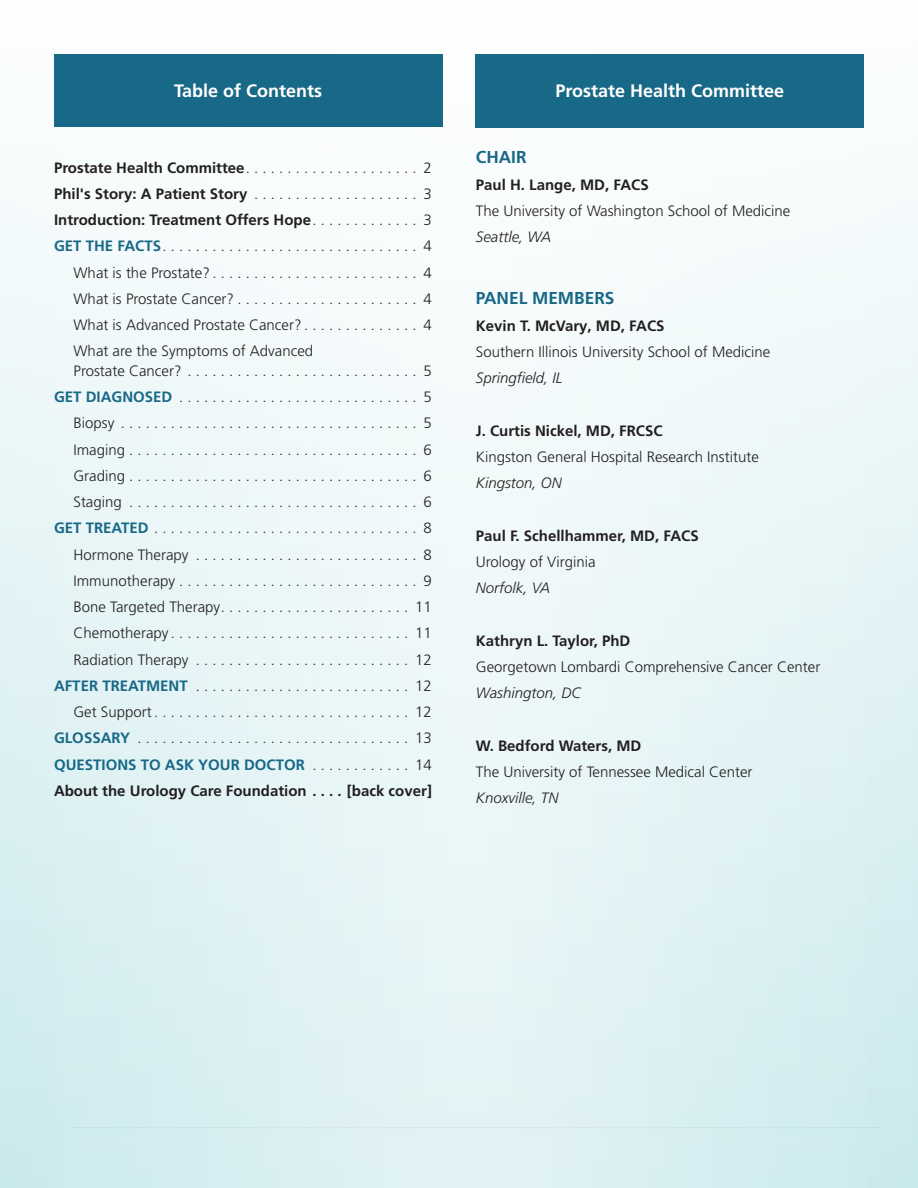
<style>
.page{position:relative;width:918px;height:1188px;background:#fff}
.page>*{position:absolute;margin:0;border:0;box-sizing:border-box;transform-origin:0 0}
.t1{font:700 18px "Frutiger LT Pro";color:#fff}
.Subhead1{font:700 17.25px "Frutiger LT Pro";color:#186887}
.TOC{font:300 15px/19.5px "Frutiger LT Pro";color:#231f20}
.Body1{font:300 15px "Frutiger LT Pro";color:#231f20}
.TOC_Blue_Cap{font:300 15px "Frutiger LT Pro";color:#231f20}
.Body1-2{font:700 15px "Frutiger LT Pro";color:#231f20}
.TOCBlkBold{font:700 15px "Frutiger LT Pro";color:#231f20}
.TOC-2{font:700 15px "Frutiger LT Pro";color:#231f20}
.Body1-3{font:italic 300 15px "Frutiger LT Pro";color:#231f20}
.TOC_Blue_Cap-2{font:700 15px "Frutiger LT Pro";color:#186887}
.s1{font-weight:300}
.s2{font-weight:700;color:#186887}
.s3{font-weight:300;color:#231f20}
</style>
<div class="page">
<div style="left:0;top:0;width:918px;height:1188px;background:linear-gradient(to bottom,#fdfefe,#d7eef1)"></div>
<div style="left:54px;top:54px;width:388px;height:73px;background:#186887"></div>
<div style="left:476px;top:54px;width:388px;height:73px;background:#186887"></div>
<p class="t1" style="left:174px;top:80px;width:150px">Table of Contents</p>
<p class="TOC-2" style="left:54px;top:159px;width:379px">Prostate Health Committee <span class="s1">. . . . . . . . . . . . . . . . . . . . . 2</span></p>
<p class="TOCBlkBold" style="left:54px;top:185px;width:379px">Phil's Story: A Patient Story <span class="s1">. . . . . . . . . . . . . . . . . . . . 3</span></p>
<p class="TOCBlkBold" style="left:54px;top:211px;width:379px">Introduction: Treatment Offers Hope <span class="s1">. . . . . . . . . . . . . 3</span></p>
<p class="TOC_Blue_Cap" style="left:54px;top:237px;width:379px"><span class="s2">GET THE FACTS</span> . . . . . . . . . . . . . . . . . . . . . . . . . . . . . . . 4</p>
<p class="TOC" style="left:74px;top:263px;width:360px">What is the Prostate? . . . . . . . . . . . . . . . . . . . . . . . . . 4</p>
<p class="TOC" style="left:74px;top:289px;width:360px">What is Prostate Cancer? . . . . . . . . . . . . . . . . . . . . . . 4</p>
<p class="TOC" style="left:74px;top:315px;width:360px">What is Advanced Prostate Cancer? . . . . . . . . . . . . . . 4</p>
<p class="TOC" style="left:74px;top:342px;width:360px">What are the Symptoms of Advanced<br>Prostate Cancer? . . . . . . . . . . . . . . . . . . . . . . . . . . . . 5</p>
<p class="TOC" style="left:54px;top:387px;width:379px"><span class="s2">GET DIAGNOSED</span> . . . . . . . . . . . . . . . . . . . . . . . . . . . . . 5</p>
<p class="TOC" style="left:74px;top:414px;width:360px">Biopsy . . . . . . . . . . . . . . . . . . . . . . . . . . . . . . . . . . . . 5</p>
<p class="TOC" style="left:74px;top:440px;width:360px">Imaging . . . . . . . . . . . . . . . . . . . . . . . . . . . . . . . . . . . 6</p>
<p class="TOC" style="left:74px;top:466px;width:360px">Grading . . . . . . . . . . . . . . . . . . . . . . . . . . . . . . . . . . . 6</p>
<p class="TOC" style="left:74px;top:492px;width:360px">Staging . . . . . . . . . . . . . . . . . . . . . . . . . . . . . . . . . . . 6</p>
<p class="TOC_Blue_Cap" style="left:54px;top:519px;width:379px"><span class="s2">GET TREATED</span> . . . . . . . . . . . . . . . . . . . . . . . . . . . . . . . . 8</p>
<p class="TOC" style="left:74px;top:545px;width:360px">Hormone Therapy . . . . . . . . . . . . . . . . . . . . . . . . . . . 8</p>
<p class="TOC" style="left:74px;top:571px;width:360px">Immunotherapy . . . . . . . . . . . . . . . . . . . . . . . . . . . . . 9</p>
<p class="TOC" style="left:74px;top:597px;width:360px">Bone Targeted Therapy . . . . . . . . . . . . . . . . . . . . . . . 11</p>
<p class="TOC" style="left:74px;top:624px;width:360px">Chemotherapy . . . . . . . . . . . . . . . . . . . . . . . . . . . . . 11</p>
<p class="TOC" style="left:74px;top:650px;width:360px">Radiation Therapy . . . . . . . . . . . . . . . . . . . . . . . . . . 12</p>
<p class="TOC_Blue_Cap" style="left:54px;top:677px;width:379px"><span class="s2">AFTER TREATMENT</span> . . . . . . . . . . . . . . . . . . . . . . . . . . 12</p>
<p class="TOC" style="left:74px;top:702px;width:360px">Get Support . . . . . . . . . . . . . . . . . . . . . . . . . . . . . . . 12</p>
<p class="TOC_Blue_Cap" style="left:54px;top:729px;width:379px"><span class="s2">GLOSSARY</span> . . . . . . . . . . . . . . . . . . . . . . . . . . . . . . . . . 13</p>
<p class="TOC_Blue_Cap-2" style="left:54px;top:756px;width:379px">QUESTIONS TO ASK YOUR DOCTOR <span class="s3">. . . . . . . . . . . . 14</span></p>
<p class="TOC-2" style="left:54px;top:782px;width:380px">About the Urology Care Foundation . . . . [back cover]</p>
<p class="t1" style="left:556px;top:81px;width:230px">Prostate Health Committee</p>
<p class="Subhead1" style="left:476px;top:147px;width:52px">CHAIR</p>
<p class="Body1-2" style="left:476px;top:176px;width:174px">Paul H. Lange, MD, FACS</p>
<p class="Body1" style="left:476px;top:202px;width:316px">The University of Washington School of Medicine</p>
<p class="Body1-3" style="left:476px;top:228px;width:77px">Seattle, WA</p>
<p class="Subhead1" style="left:476px;top:288px;width:140px">PANEL MEMBERS</p>
<p class="Body1-2" style="left:476px;top:317px;width:190px">Kevin T. McVary, MD, FACS</p>
<p class="Body1" style="left:476px;top:343px;width:296px">Southern Illinois University School of Medicine</p>
<p class="Body1-3" style="left:476px;top:369px;width:88px">Springfield, IL</p>
<p class="Body1-2" style="left:476px;top:422px;width:188px">J. Curtis Nickel, MD, FRCSC</p>
<p class="Body1" style="left:476px;top:448px;width:285px">Kingston General Hospital Research Institute</p>
<p class="Body1-3" style="left:476px;top:474px;width:87px">Kingston, ON</p>
<p class="Body1-2" style="left:476px;top:527px;width:224px">Paul F. Schellhammer, MD, FACS</p>
<p class="Body1" style="left:476px;top:553px;width:121px">Urology of Virginia</p>
<p class="Body1-3" style="left:476px;top:579px;width:76px">Norfolk, VA</p>
<p class="Body1-2" style="left:476px;top:632px;width:156px">Kathryn L. Taylor, PhD</p>
<p class="Body1" style="left:476px;top:658px;width:346px">Georgetown Lombardi Comprehensive Cancer Center</p>
<p class="Body1-3" style="left:476px;top:684px;width:106px">Washington, DC</p>
<p class="Body1-2" style="left:476px;top:737px;width:167px">W. Bedford Waters, MD</p>
<p class="Body1" style="left:476px;top:763px;width:278px">The University of Tennessee Medical Center</p>
<p class="Body1-3" style="left:476px;top:789px;width:84px">Knoxville, TN</p>
</div>
